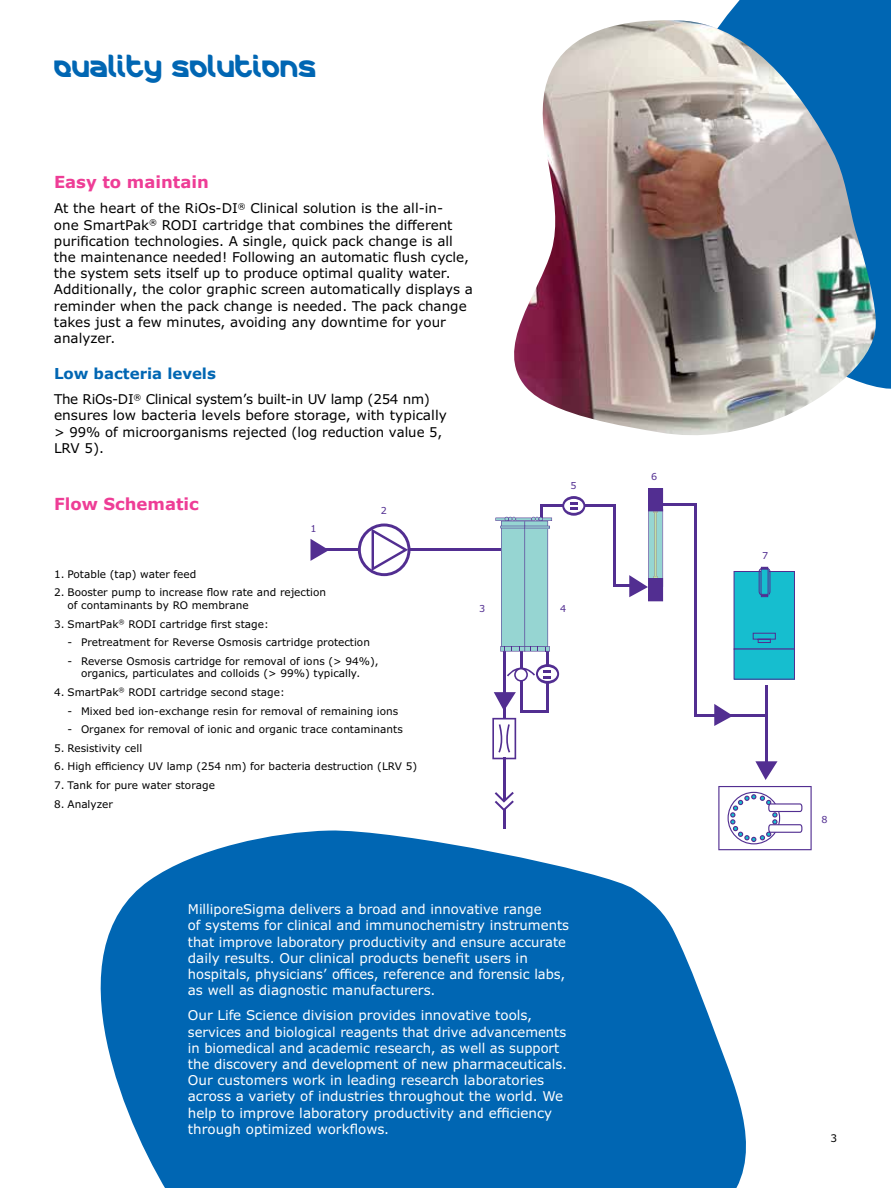
<style>
.page{position:relative;width:891px;height:1188px;background:#fff}
.page>*{position:absolute;margin:0;border:0;box-sizing:border-box;transform-origin:0 0}
.t1{font:24px "Merck";color:#0066b3}
.t2{font:700 16.5px "Verdana Pro";color:#ee3d96}
.t3{font:700 15px "Verdana Pro";color:#0066b3}
.t4{font:13.5px/16.2px "Verdana Pro";color:#fff}
.t5{font:13.5px/16.2px "Verdana Pro";color:#000}
.t6{font:10.5px/12.6px "Verdana Pro";color:#000}
.t7{font:9.6px "Verdana Pro";color:#522e91}
</style>
<div class="page">
<svg style="left:100px;top:830px;width:666px;height:358px;fill:#0066b3"></svg>
<div style="left:723px;top:0;width:168px;height:389px;background:#0066b3"></div>
<img style="left:514px;top:20px;width:362px;height:415px">
<hr style="left:765px;top:686px;width:2px;height:76px;background:#522e91">
<hr style="left:503px;top:651px;width:2px;height:67px;background:#522e91">
<hr style="left:520px;top:681px;width:2px;height:32px;background:#522e91">
<hr style="left:546px;top:683px;width:3px;height:28px;background:#522e91">
<hr style="left:694px;top:504px;width:2px;height:213px;background:#522e91">
<hr style="left:613px;top:505px;width:3px;height:82px;background:#522e91">
<hr style="left:503px;top:758px;width:2px;height:42px;background:#522e91">
<svg style="left:310px;top:539px;width:19px;height:22px"></svg>
<svg style="left:755px;top:761px;width:23px;height:19px"></svg>
<svg style="left:714px;top:704px;width:17px;height:22px"></svg>
<svg style="left:629px;top:488px;width:34px;height:113px"></svg>
<svg style="left:494px;top:692px;width:22px;height:19px"></svg>
<hr style="left:585px;top:505px;width:31px;height:2px;background:#522e91">
<hr style="left:323px;top:549px;width:35px;height:2px;background:#522e91">
<hr style="left:409px;top:549px;width:65px;height:2px;background:#522e91">
<hr style="left:472px;top:549px;width:30px;height:2px;background:#522e91">
<hr style="left:613px;top:585px;width:30px;height:2px;background:#522e91">
<hr style="left:662px;top:504px;width:34px;height:2px;background:#522e91">
<hr style="left:694px;top:714px;width:73px;height:3px;background:#522e91">
<hr style="left:522px;top:710px;width:27px;height:3px;background:#522e91">
<svg style="left:358px;top:524px;width:52px;height:52px"></svg>
<svg style="left:492px;top:718px;width:24px;height:41px"></svg>
<svg style="left:495px;top:792px;width:19px;height:37px"></svg>
<svg style="left:495px;top:496px;width:90px;height:188px"></svg>
<div style="left:734px;top:571px;width:60px;height:78px;background:#16becf"></div>
<div style="left:734px;top:571px;width:61px;height:78px;border:1px solid #522e91"></div>
<div style="left:734px;top:649px;width:60px;height:30px;background:#16becf"></div>
<svg style="left:752px;top:633px;width:24px;height:10px"></svg>
<svg style="left:759px;top:567px;width:11px;height:30px"></svg>
<div style="left:761px;top:569px;width:7px;height:25px;background:#16becf"></div>
<svg style="left:718px;top:786px;width:94px;height:64px"></svg>
<h1 class="t1" style="left:54px;top:54px;width:264px">Quality Solutions</h1>
<p class="t2" style="left:54px;top:171px;width:156px">Easy to maintain</p>
<p class="t5" style="left:54px;top:201px;width:421px">At the heart of the RiOs-DI<sup>®</sup> Clinical solution is the all-in-<br>one SmartPak<sup>®</sup> RODI cartridge that combines the different purification technologies. A single, quick pack change is all the maintenance needed! Following an automatic flush cycle, the system sets itself up to produce optimal quality water.<br>Additionally, the color graphic screen automatically displays a reminder when the pack change is needed. The pack change takes just a few minutes, avoiding any downtime for your analyzer.</p>
<p class="t3" style="left:54px;top:364px;width:163px">Low bacteria levels</p>
<p class="t5" style="left:54px;top:391px;width:394px">The RiOs-DI<sup>®</sup> Clinical system’s built-in UV lamp (254 nm) ensures low bacteria levels before storage, with typically &gt; 99% of microorganisms rejected (log reduction value 5, LRV 5).</p>
<p class="t2" style="left:54px;top:493px;width:146px">Flow Schematic</p>
<p class="t7" style="left:310px;top:523px;width:8px">1</p>
<p class="t7" style="left:381px;top:504px;width:8px">2</p>
<p class="t6" style="left:54px;top:568px;width:144px">1. Potable (tap) water feed</p>
<p class="t6" style="left:68px;top:586px;width:260px;text-indent:-14px">2. Booster pump to increase flow rate and rejection of contaminants by RO membrane</p>
<p class="t6" style="left:54px;top:618px;width:216px">3. SmartPak<sup>®</sup> RODI cartridge first stage:</p>
<p class="t6" style="left:67px;top:636px;width:304px">- Pretreatment for Reverse Osmosis cartridge protection</p>
<p class="t6" style="left:67px;top:655px;width:313px;text-align:center">- Reverse Osmosis cartridge for removal of ions (&gt; 94%), organics, particulates and colloids (&gt; 99%) typically.</p>
<p class="t6" style="left:54px;top:686px;width:232px">4. SmartPak<sup>®</sup> RODI cartridge second stage:</p>
<p class="t6" style="left:67px;top:705px;width:332px">- Mixed bed ion-exchange resin for removal of remaining ions</p>
<p class="t6" style="left:67px;top:723px;width:337px">- Organex for removal of ionic and organic trace contaminants</p>
<p class="t6" style="left:54px;top:742px;width:90px">5. Resistivity cell</p>
<p class="t6" style="left:54px;top:760px;width:365px">6. High efficiency UV lamp (254 nm) for bacteria destruction (LRV 5)</p>
<p class="t6" style="left:54px;top:779px;width:162px">7. Tank for pure water storage</p>
<p class="t6" style="left:54px;top:798px;width:60px">8. Analyzer</p>
<p class="t7" style="left:479px;top:602px;width:8px">3</p>
<p class="t7" style="left:571px;top:479px;width:8px">5</p>
<p class="t7" style="left:560px;top:602px;width:8px">4</p>
<p class="t4" style="left:188px;top:901px;width:383px">MilliporeSigma delivers a broad and innovative range<br>of systems for clinical and immunochemistry instruments that improve laboratory productivity and ensure accurate daily results. Our clinical products benefit users in hospitals, physicians’ offices, reference and forensic labs, as well as diagnostic manufacturers.</p>
<p class="t4" style="left:188px;top:1008px;width:381px">Our Life Science division provides innovative tools, services and biological reagents that drive advancements in biomedical and academic research, as well as support the discovery and development of new pharmaceuticals.<br>Our customers work in leading research laboratories across a variety of industries throughout the world. We help to improve laboratory productivity and efficiency through optimized workflows.</p>
<p class="t7" style="left:651px;top:470px;width:8px">6</p>
<p class="t7" style="left:762px;top:549px;width:8px">7</p>
<p class="t7" style="left:822px;top:814px;width:8px">8</p>
<p class="t6" style="left:831px;top:1132px;width:8px">3</p>
</div>
